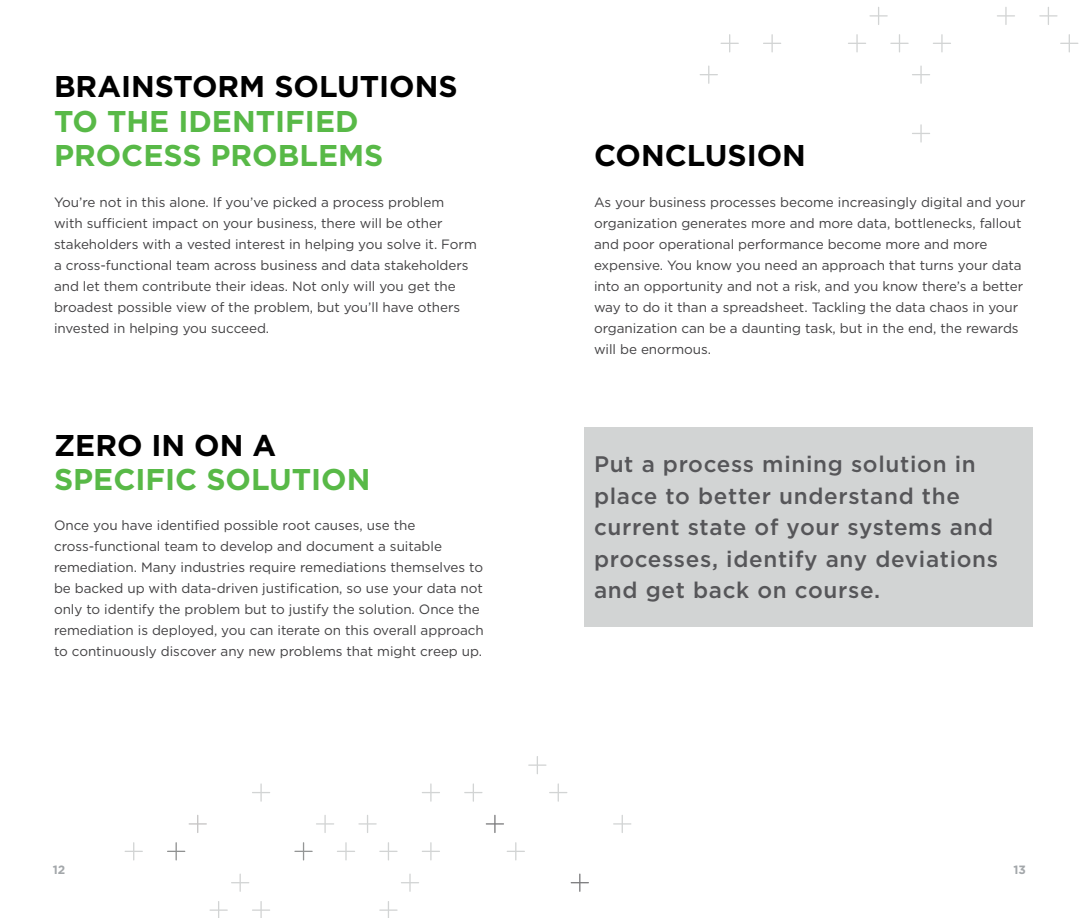
<style>
.page{position:relative;width:1080px;height:918px;background:#fff}
.page>*{position:absolute;margin:0;border:0;box-sizing:border-box;transform-origin:0 0}
.Headings{font:700 30px/34.5px "Gotham";color:#58b947}
.Headings-2{font:700 30px "Gotham";color:#000}
.Large_Intro{font:500 22.5px/31.5px "Gotham";letter-spacing:.03em;color:#565659}
.Body_Text{font:13.5px/21px "Gotham";letter-spacing:-.005em;color:#414042}
.t1{font:700 12px "Gotham";color:#a3a7aa}
.s1{color:#000}
</style>
<div class="page">
<div style="left:584px;top:428px;width:449px;height:199px;background:#d2d4d4"></div>
<svg style="left:869px;top:7px;width:19px;height:18px"></svg>
<svg style="left:997px;top:7px;width:18px;height:18px"></svg>
<svg style="left:1039px;top:7px;width:19px;height:18px"></svg>
<svg style="left:721px;top:34px;width:18px;height:18px"></svg>
<svg style="left:763px;top:34px;width:18px;height:18px"></svg>
<svg style="left:848px;top:34px;width:18px;height:18px"></svg>
<svg style="left:890px;top:34px;width:19px;height:18px"></svg>
<svg style="left:933px;top:34px;width:18px;height:18px"></svg>
<svg style="left:1060px;top:34px;width:18px;height:18px"></svg>
<svg style="left:700px;top:66px;width:18px;height:18px"></svg>
<svg style="left:912px;top:66px;width:18px;height:18px"></svg>
<svg style="left:912px;top:124px;width:18px;height:19px"></svg>
<svg style="left:528px;top:756px;width:19px;height:18px"></svg>
<svg style="left:252px;top:783px;width:18px;height:19px"></svg>
<svg style="left:422px;top:783px;width:18px;height:19px"></svg>
<svg style="left:464px;top:783px;width:19px;height:19px"></svg>
<svg style="left:549px;top:783px;width:18px;height:19px"></svg>
<svg style="left:189px;top:815px;width:18px;height:18px"></svg>
<svg style="left:316px;top:815px;width:18px;height:18px"></svg>
<svg style="left:358px;top:815px;width:19px;height:18px"></svg>
<svg style="left:486px;top:815px;width:18px;height:18px"></svg>
<svg style="left:613px;top:815px;width:18px;height:18px"></svg>
<svg style="left:125px;top:842px;width:18px;height:19px"></svg>
<svg style="left:167px;top:842px;width:18px;height:19px"></svg>
<svg style="left:294px;top:842px;width:19px;height:19px"></svg>
<svg style="left:337px;top:842px;width:18px;height:19px"></svg>
<svg style="left:379px;top:842px;width:19px;height:19px"></svg>
<svg style="left:422px;top:842px;width:18px;height:19px"></svg>
<svg style="left:507px;top:842px;width:18px;height:19px"></svg>
<svg style="left:231px;top:874px;width:18px;height:18px"></svg>
<svg style="left:401px;top:874px;width:18px;height:18px"></svg>
<svg style="left:571px;top:874px;width:18px;height:18px"></svg>
<svg style="left:209px;top:901px;width:19px;height:17px"></svg>
<svg style="left:252px;top:901px;width:18px;height:17px"></svg>
<svg style="left:379px;top:901px;width:19px;height:17px"></svg>
<p class="Headings" style="left:54px;top:69px;width:405px"><span class="s1">BRAINSTORM SOLUTIONS<br></span>TO THE IDENTIFIED<br>PROCESS PROBLEMS</p>
<p class="Body_Text" style="left:54px;top:192px;width:424px">You’re not in this alone. If you’ve picked a process problem<br>with sufficient impact on your business, there will be other stakeholders with a vested interest in helping you solve it. Form a cross-functional team across business and data stakeholders and let them contribute their ideas. Not only will you get the broadest possible view of the problem, but you’ll have others invested in helping you succeed.</p>
<p class="Headings" style="left:54px;top:428px;width:318px"><span class="s1">ZERO IN ON A<br></span>SPECIFIC SOLUTION</p>
<p class="Body_Text" style="left:54px;top:514px;width:431px">Once you have identified possible root causes, use the cross-functional team to develop and document a suitable remediation. Many industries require remediations themselves to be backed up with data-driven justification, so use your data not only to identify the problem but to justify the solution. Once the remediation is deployed, you can iterate on this overall approach to continuously discover any new problems that might creep up.</p>
<p class="Headings-2" style="left:594px;top:135px;width:214px">CONCLUSION</p>
<p class="Body_Text" style="left:594px;top:192px;width:433px">As your business processes become increasingly digital and your organization generates more and more data, bottlenecks, fallout and poor operational performance become more and more expensive. You know you need an approach that turns your data into an opportunity and not a risk, and you know there’s a better way to do it than a spreadsheet. Tackling the data chaos in your organization can be a daunting task, but in the end, the rewards will be enormous.</p>
<p class="Large_Intro" style="left:594px;top:449px;width:406px">Put a process mining solution in place to better understand the current state of your systems and processes, identify any deviations and get back on course.</p>
<p class="t1" style="left:53px;top:862px;width:14px">12</p>
<p class="t1" style="left:1013px;top:862px;width:14px">13</p>
</div>
